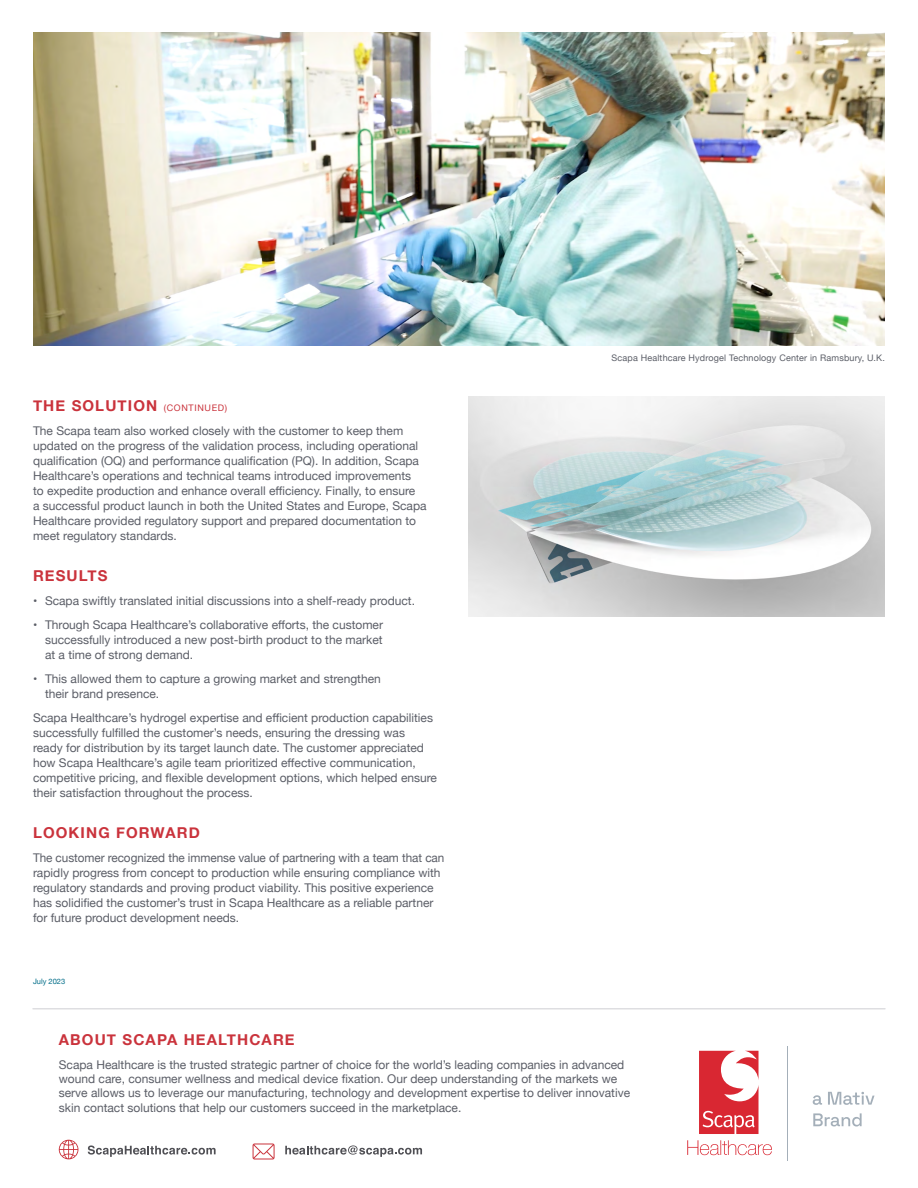
<style>
.page{position:relative;width:918px;height:1188px;background:#fff}
.page>*{position:absolute;margin:0;border:0;box-sizing:border-box;transform-origin:0 0}
.t1{font:700 15px "Helvetica Neue";letter-spacing:.075em;color:#ca333c}
.t2{font:12px/15px "Helvetica Neue";color:#5b5e67}
.t3{font:9px "Helvetica Neue";letter-spacing:.02em;color:#5b5e67}
.t4{font:7.5px "Helvetica Neue";color:#006d88}
.s1{font-weight:400;font-size:9px}
</style>
<div class="page">
<hr style="left:33px;top:1008px;width:852px;height:2px;background:#dedee1">
<svg style="left:88px;top:1145px;width:128px;height:12px"></svg>
<svg style="left:59px;top:1140px;width:19px;height:19px"></svg>
<svg style="left:285px;top:1145px;width:137px;height:12px"></svg>
<svg style="left:253px;top:1143px;width:22px;height:17px"></svg>
<svg style="left:699px;top:1051px;width:60px;height:83px"></svg>
<svg style="left:687px;top:1140px;width:85px;height:15px"></svg>
<hr style="left:787px;top:1046px;width:1px;height:114px;background:#a4afb9">
<svg style="left:813px;top:1113px;width:49px;height:14px"></svg>
<svg style="left:813px;top:1092px;width:62px;height:13px"></svg>
<img style="left:33px;top:33px;width:852px;height:313px">
<img style="left:468px;top:396px;width:417px;height:221px">
<p class="t1" style="left:33px;top:394px;width:196px">THE SOLUTION <span class="s1">(CONTINUED)</span></p>
<p class="t2" style="left:33px;top:424px;width:395px">The Scapa team also worked closely with the customer to keep them updated on the progress of the validation process, including operational qualification (OQ) and performance qualification (PQ). In addition, Scapa Healthcare’s operations and technical teams introduced improvements<br>to expedite production and enhance overall efficiency. Finally, to ensure<br>a successful product launch in both the United States and Europe, Scapa Healthcare provided regulatory support and prepared documentation to meet regulatory standards.</p>
<p class="t1" style="left:33px;top:564px;width:76px">RESULTS</p>
<p class="t2" style="left:33px;top:594px;width:384px">• Scapa swiftly translated initial discussions into a shelf-ready product.</p>
<p class="t2" style="left:45px;top:618px;width:340px;text-align:justify;text-indent:-12px">• Through Scapa Healthcare’s collaborative efforts, the customer successfully introduced a new post-birth product to the market at a time of strong demand.</p>
<p class="t2" style="left:45px;top:672px;width:337px;text-indent:-12px">• This allowed them to capture a growing market and strengthen their brand presence.</p>
<p class="t2" style="left:33px;top:711px;width:406px">Scapa Healthcare’s hydrogel expertise and efficient production capabilities successfully fulfilled the customer’s needs, ensuring the dressing was ready for distribution by its target launch date. The customer appreciated how Scapa Healthcare’s agile team prioritized effective communication, competitive pricing, and flexible development options, which helped ensure their satisfaction throughout the process.</p>
<p class="t1" style="left:33px;top:821px;width:169px">LOOKING FORWARD</p>
<p class="t2" style="left:33px;top:851px;width:413px">The customer recognized the immense value of partnering with a team that can rapidly progress from concept to production while ensuring compliance with regulatory standards and proving product viability. This positive experience has solidified the customer’s trust in Scapa Healthcare as a reliable partner for future product development needs.</p>
<p class="t4" style="left:33px;top:976px;width:34px">July 2023</p>
<p class="t3" style="left:612px;top:351px;width:275px">Scapa Healthcare Hydrogel Technology Center in Ramsbury, U.K.</p>
<p class="t1" style="left:59px;top:1028px;width:237px">ABOUT SCAPA HEALTHCARE</p>
<p class="t2" style="left:59px;top:1058px;width:573px;line-height:14.4px">Scapa Healthcare is the trusted strategic partner of choice for the world’s leading companies in advanced wound care, consumer wellness and medical device fixation. Our deep understanding of the markets we serve allows us to leverage our manufacturing, technology and development expertise to deliver innovative skin contact solutions that help our customers succeed in the marketplace.</p>
</div>
